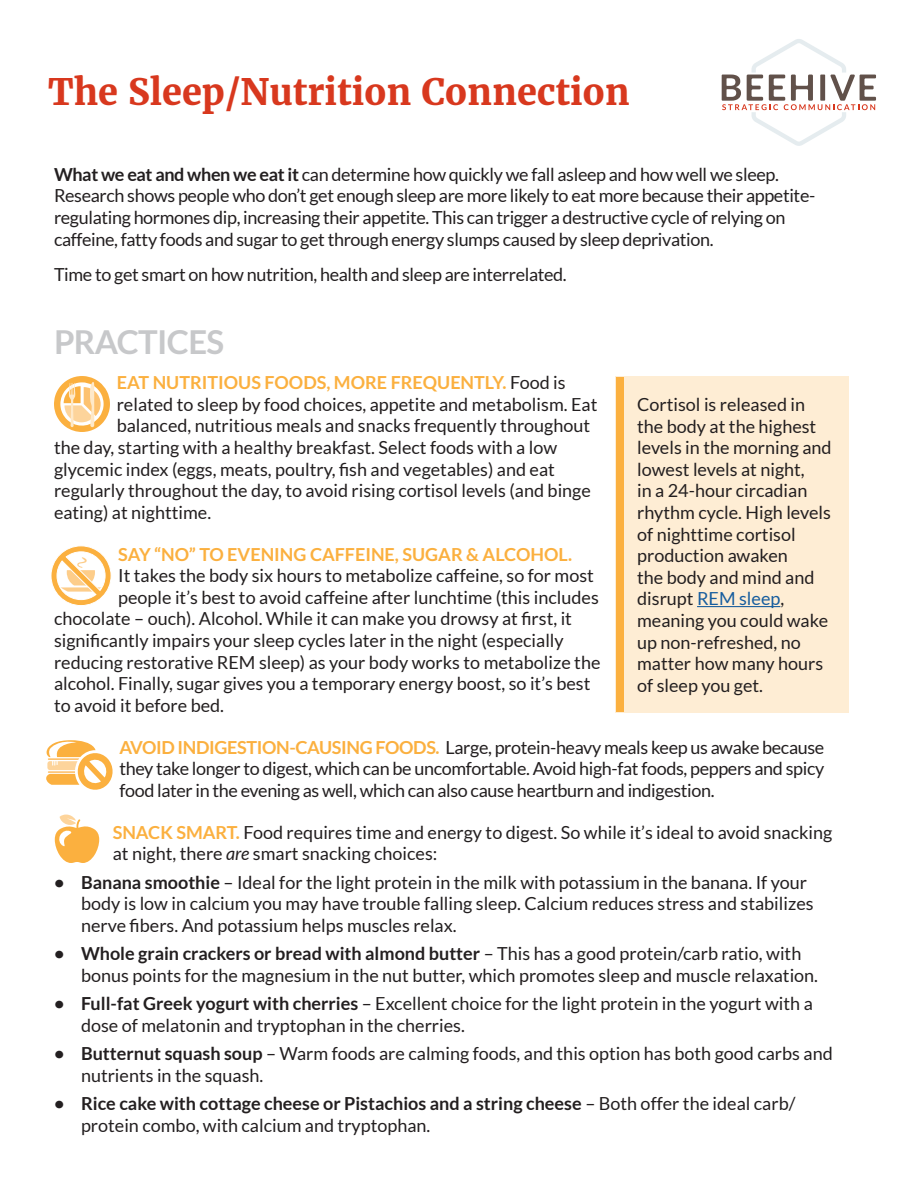
<style>
.page{position:relative;width:918px;height:1188px;background:#fff}
.page>*{position:absolute;margin:0;border:0;box-sizing:border-box;transform-origin:0 0}
.t1{font:700 36px "Merriweather";color:#d8381e}
.t2{font:700 33px "Lato";letter-spacing:-.02em;color:#c7c8ca}
.t3{font:18px/21.6px "Lato";color:#231f20}
.t4{font:18px/21.6px "Lato";letter-spacing:-.02em;color:#231f20}
.t5{font:700 18px "Lato";color:#fbb03f}
.s1{font-weight:700}
.s2{font-weight:400;color:#231f20}
.s3{font-weight:700;color:#fbb03f}
.s4{font-style:italic}
.s5{color:#175d9e}
</style>
<div class="page">
<svg style="left:722px;top:39px;width:154px;height:107px"></svg>
<svg style="left:54px;top:376px;width:56px;height:56px"></svg>
<svg style="left:51px;top:546px;width:60px;height:60px"></svg>
<svg style="left:46px;top:740px;width:67px;height:50px"></svg>
<svg style="left:55px;top:815px;width:44px;height:48px"></svg>
<div style="left:616px;top:376px;width:233px;height:336px;background:#feedd4"></div>
<hr style="left:697px;top:606px;width:83px;height:1px;background:#175d9e">
<div style="left:616px;top:377px;width:8px;height:334px;background:#fbb03f"></div>
<p class="t1" style="left:48px;top:69px;width:583px">The Sleep/Nutrition Connection</p>
<p class="t4" style="left:54px;top:163px;width:763px"><span class="s1">What we eat and when we eat it</span> can determine how quickly we fall asleep and how well we sleep.<br>Research shows people who don’t get enough sleep are more likely to eat more because their appetite&shy;regulating hormones dip, increasing their appetite. This can trigger a destructive cycle of relying on caffeine, fatty foods and sugar to get through energy slumps caused by sleep deprivation.</p>
<p class="t4" style="left:54px;top:263px;width:514px">Time to get smart on how nutrition, health and sleep are interrelated.</p>
<p class="t2" style="left:54px;top:323px;width:172px">PRACTICES</p>
<p class="t5" style="left:117px;top:372px;width:450px">EAT NUTRITIOUS FOODS, MORE FREQUENTLY. <span class="s2">Food is</span></p>
<p class="t3" style="left:117px;top:393px;width:482px">related to sleep by food choices, appetite and metabolism. Eat</p>
<p class="t3" style="left:117px;top:415px;width:475px">balanced, nutritious meals and snacks frequently throughout</p>
<p class="t3" style="left:54px;top:437px;width:505px">the day, starting with a healthy breakfast. Select foods with a low</p>
<p class="t3" style="left:54px;top:458px;width:502px">glycemic index (eggs, meats, poultry, fish and vegetables) and eat</p>
<p class="t3" style="left:54px;top:480px;width:538px">regularly throughout the day, to avoid rising cortisol levels (and binge</p>
<p class="t3" style="left:54px;top:501px;width:159px">eating) at nighttime.</p>
<p class="t5" style="left:118px;top:544px;width:456px">SAY “NO” TO EVENING CAFFEINE, SUGAR &amp; ALCOHOL.</p>
<p class="t3" style="left:118px;top:565px;width:477px">It takes the body six hours to metabolize caffeine, so for most</p>
<p class="t3" style="left:118px;top:586px;width:482px">people it’s best to avoid caffeine after lunchtime (this includes</p>
<p class="t3" style="left:54px;top:608px;width:520px">chocolate – ouch). Alcohol. While it can make you drowsy at first, it</p>
<p class="t3" style="left:54px;top:630px;width:511px">significantly impairs your sleep cycles later in the night (especially</p>
<p class="t3" style="left:54px;top:651px;width:548px">reducing restorative REM sleep) as your body works to metabolize the</p>
<p class="t3" style="left:54px;top:673px;width:538px">alcohol. Finally, sugar gives you a temporary energy boost, so it’s best</p>
<p class="t3" style="left:54px;top:694px;width:172px">to avoid it before bed.</p>
<p class="t3" style="left:119px;top:736px;width:707px;text-align:justify"><span class="s3">AVOID INDIGESTION-CAUSING FOODS.</span> Large, protein-heavy meals keep us awake because they take longer to digest, which can be uncomfortable. Avoid high-fat foods, peppers and spicy food later in the evening as well, which can also cause heartburn and indigestion.</p>
<p class="t3" style="left:113px;top:821px;width:721px"><span class="s3">SNACK SMART.</span> Food requires time and energy to digest. So while it’s ideal to avoid snacking at night, there <span class="s4">are</span> smart snacking choices:</p>
<p class="t3" style="left:81px;top:871px;width:734px;text-indent:-27px"><span class="s1">• Banana smoothie</span> – Ideal for the light protein in the milk with potassium in the banana. If your body is low in calcium you may have trouble falling sleep. Calcium reduces stress and stabilizes nerve fibers. And potassium helps muscles relax.</p>
<p class="t3" style="left:81px;top:943px;width:739px;text-indent:-27px"><span class="s1">• Whole grain crackers or bread with almond butter</span> – This has a good protein/carb ratio, with bonus points for the magnesium in the nut butter, which promotes sleep and muscle relaxation.</p>
<p class="t3" style="left:81px;top:993px;width:733px;text-indent:-27px"><span class="s1">• Full-fat Greek yogurt with cherries</span> – Excellent choice for the light protein in the yogurt with a dose of melatonin and tryptophan in the cherries.</p>
<p class="t3" style="left:81px;top:1043px;width:753px;text-indent:-27px"><span class="s1">• Butternut squash soup</span> – Warm foods are calming foods, and this option has both good carbs and nutrients in the squash.</p>
<p class="t3" style="left:81px;top:1093px;width:716px;text-indent:-27px"><span class="s1">• Rice cake with cottage cheese or Pistachios and a string cheese</span> – Both offer the ideal carb/ protein combo, with calcium and tryptophan.</p>
<p class="t3" style="left:637px;top:394px;width:196px">Cortisol is released in the body at the highest levels in the morning and lowest levels at night,<br>in a 24-hour circadian rhythm cycle. High levels of nighttime cortisol production awaken<br>the body and mind and disrupt <span class="s5">REM sleep</span>, meaning you could wake up non-refreshed, no matter how many hours of sleep you get.</p>
</div>
